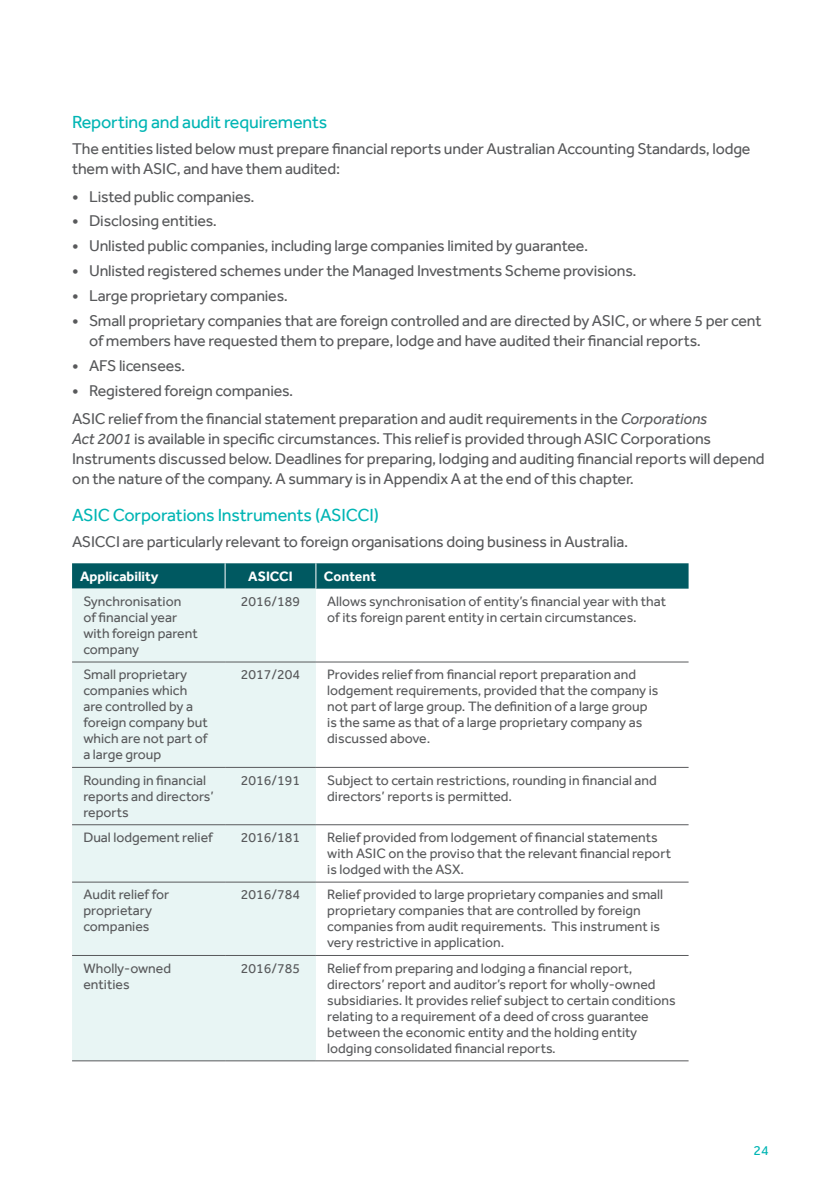
<style>
.page{position:relative;width:840px;height:1191px;background:#fff}
.page>*{position:absolute;margin:0;border:0;box-sizing:border-box;transform-origin:0 0}
.t1{font:18px "Effra";letter-spacing:-.01em;color:#00b5b4}
.t2{font:16px/20px "Effra";letter-spacing:-.01em;color:#58595b}
.t3{font:14px/16px "Effra";color:#58595b}
.t4{font:700 14px "Effra";color:#fff}
.t5{font:14px "Effra";color:#00b5b4}
.s1{font-size:18px}
.s2{font-style:italic}
</style>
<div class="page">
<div style="left:72px;top:588px;width:244px;height:472px;background:#e8f5f4"></div>
<div style="left:72px;top:563px;width:616px;height:25px;background:#005961"></div>
<hr style="left:72px;top:661px;width:153px;height:1px;background:#58595b">
<hr style="left:225px;top:661px;width:91px;height:1px;background:#58595b">
<hr style="left:316px;top:661px;width:372px;height:1px;background:#58595b">
<hr style="left:72px;top:767px;width:153px;height:1px;background:#58595b">
<hr style="left:225px;top:767px;width:91px;height:1px;background:#58595b">
<hr style="left:316px;top:767px;width:372px;height:1px;background:#58595b">
<hr style="left:72px;top:824px;width:153px;height:1px;background:#58595b">
<hr style="left:225px;top:824px;width:91px;height:1px;background:#58595b">
<hr style="left:316px;top:824px;width:372px;height:1px;background:#58595b">
<hr style="left:72px;top:881px;width:153px;height:1px;background:#58595b">
<hr style="left:225px;top:881px;width:91px;height:1px;background:#58595b">
<hr style="left:316px;top:881px;width:372px;height:1px;background:#58595b">
<hr style="left:72px;top:955px;width:153px;height:1px;background:#58595b">
<hr style="left:225px;top:955px;width:91px;height:1px;background:#58595b">
<hr style="left:316px;top:955px;width:372px;height:1px;background:#58595b">
<hr style="left:72px;top:1060px;width:153px;height:1px;background:#58595b">
<hr style="left:225px;top:1060px;width:91px;height:1px;background:#58595b">
<hr style="left:316px;top:1060px;width:372px;height:1px;background:#58595b">
<p class="t1" style="left:72px;top:112px;width:257px">Reporting and audit requirements</p>
<p class="t2" style="left:72px;top:138px;width:679px">The entities listed below must prepare financial reports under Australian Accounting Standards, lodge them with ASIC, and have them audited:</p>
<p class="t2" style="left:72px;top:186px;width:184px"><span class="s1">•</span> Listed public companies.</p>
<p class="t2" style="left:72px;top:211px;width:146px"><span class="s1">•</span> Disclosing entities.</p>
<p class="t2" style="left:72px;top:236px;width:517px"><span class="s1">•</span> Unlisted public companies, including large companies limited by guarantee.</p>
<p class="t2" style="left:72px;top:261px;width:565px"><span class="s1">•</span> Unlisted registered schemes under the Managed Investments Scheme provisions.</p>
<p class="t2" style="left:72px;top:285px;width:217px"><span class="s1">•</span> Large proprietary companies.</p>
<p class="t2" style="left:89px;top:310px;width:673px;text-indent:-17px"><span class="s1">•</span> Small proprietary companies that are foreign controlled and are directed by ASIC, or where 5 per cent of members have requested them to prepare, lodge and have audited their financial reports.</p>
<p class="t2" style="left:72px;top:355px;width:115px"><span class="s1">•</span> AFS licensees.</p>
<p class="t2" style="left:72px;top:380px;width:222px"><span class="s1">•</span> Registered foreign companies.</p>
<p class="t2" style="left:72px;top:408px;width:693px">ASIC relief from the financial statement preparation and audit requirements in the <span class="s2">Corporations<br>Act 2001</span> is available in specific circumstances. This relief is provided through ASIC Corporations Instruments discussed below. Deadlines for preparing, lodging and auditing financial reports will depend on the nature of the company. A summary is in Appendix A at the end of this chapter.</p>
<p class="t1" style="left:72px;top:504px;width:308px">ASIC Corporations Instruments (ASICCI)</p>
<p class="t2" style="left:72px;top:531px;width:557px">ASICCI are particularly relevant to foreign organisations doing business in Australia.</p>
<p class="t4" style="left:80px;top:567px;width:80px">Applicability</p>
<p class="t4" style="left:248px;top:567px;width:46px">ASICCI</p>
<p class="t4" style="left:324px;top:567px;width:54px">Content</p>
<p class="t3" style="left:83px;top:593px;width:116px">Synchronisation<br>of financial year with foreign parent company</p>
<p class="t3" style="left:241px;top:593px;width:61px">2016/189</p>
<p class="t3" style="left:327px;top:593px;width:340px">Allows synchronisation of entity’s financial year with that of its foreign parent entity in certain circumstances.</p>
<p class="t3" style="left:83px;top:666px;width:126px">Small proprietary companies which are controlled by a foreign company but which are not part of a large group</p>
<p class="t3" style="left:241px;top:666px;width:61px">2017/204</p>
<p class="t3" style="left:327px;top:666px;width:332px">Provides relief from financial report preparation and lodgement requirements, provided that the company is not part of large group. The definition of a large group is the same as that of a large proprietary company as discussed above.</p>
<p class="t3" style="left:83px;top:772px;width:132px">Rounding in financial reports and directors’ reports</p>
<p class="t3" style="left:241px;top:772px;width:61px">2016/191</p>
<p class="t3" style="left:327px;top:772px;width:331px">Subject to certain restrictions, rounding in financial and directors’ reports is permitted.</p>
<p class="t3" style="left:83px;top:829px;width:131px">Dual lodgement relief</p>
<p class="t3" style="left:241px;top:829px;width:61px">2016/181</p>
<p class="t3" style="left:327px;top:829px;width:345px">Relief provided from lodgement of financial statements with ASIC on the proviso that the relevant financial report is lodged with the ASX.</p>
<p class="t3" style="left:83px;top:886px;width:87px">Audit relief for proprietary companies</p>
<p class="t3" style="left:241px;top:886px;width:61px">2016/784</p>
<p class="t3" style="left:327px;top:886px;width:337px">Relief provided to large proprietary companies and small proprietary companies that are controlled by foreign companies from audit requirements. This instrument is very restrictive in application.</p>
<p class="t3" style="left:83px;top:960px;width:89px">Wholly-owned entities</p>
<p class="t3" style="left:241px;top:960px;width:61px">2016/785</p>
<p class="t3" style="left:327px;top:960px;width:349px">Relief from preparing and lodging a financial report, directors’ report and auditor’s report for wholly-owned subsidiaries. It provides relief subject to certain conditions relating to a requirement of a deed of cross guarantee between the economic entity and the holding entity lodging consolidated financial reports.</p>
<p class="t5" style="left:753px;top:1142px;width:17px">24</p>
</div>
